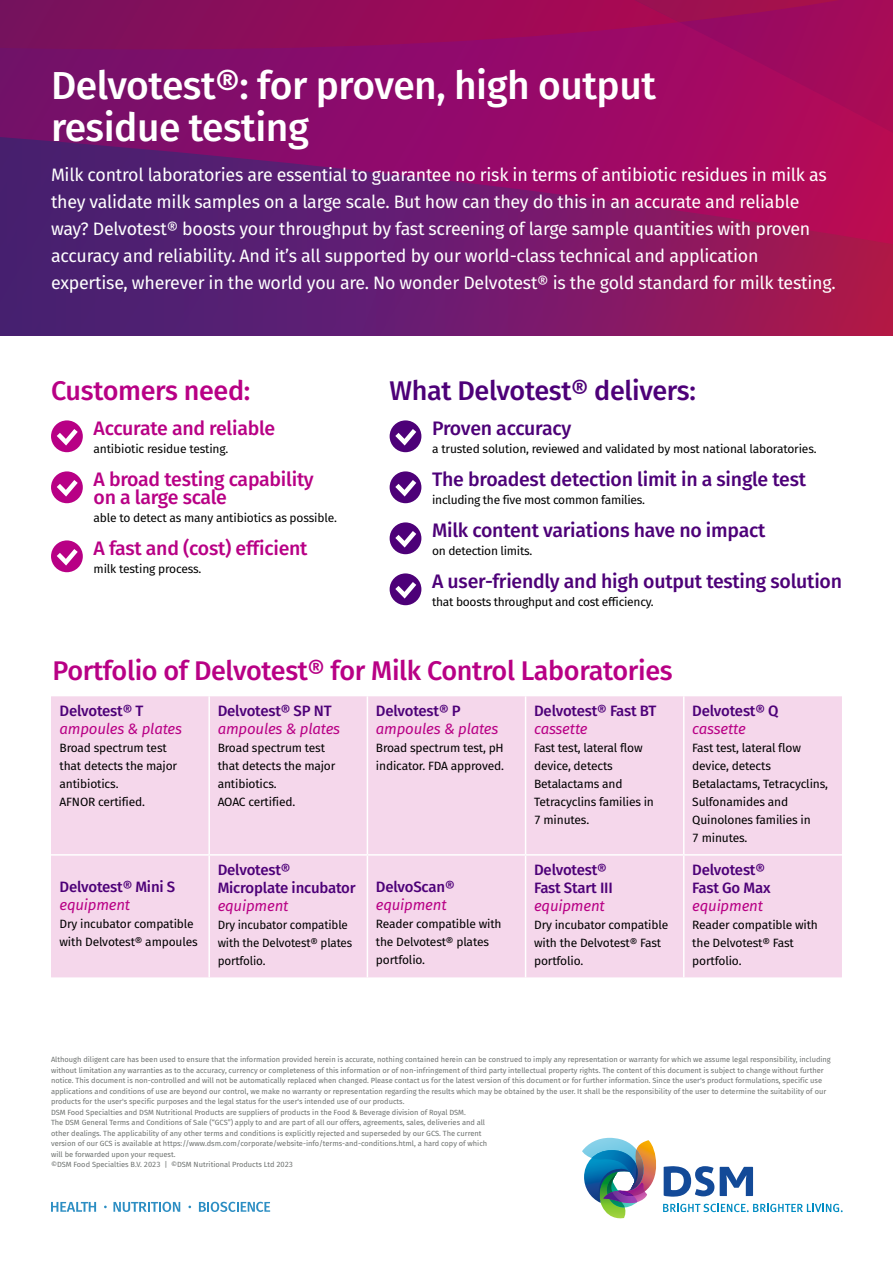
<style>
.page{position:relative;width:893px;height:1263px;background:#fff}
.page>*{position:absolute;margin:0;border:0;box-sizing:border-box;transform-origin:0 0}
.t1{font:500 39px/42px "Fira Sans";letter-spacing:-.015em;color:#fff}
.t2{font:500 27px "Fira Sans";letter-spacing:-.015em;color:#b80085}
.t3{font:500 27px "Fira Sans";letter-spacing:-.015em;color:#4d0078}
.t4{font:500 19.5px "Fira Sans";letter-spacing:-.015em;color:#4d0078}
.t5{font:500 19.5px/18px "Fira Sans";letter-spacing:-.015em;color:#b80085}
.t6{font:18px/27px "Fira Sans";letter-spacing:-.015em;color:#fff}
.t7{font:500 15px/18px "Fira Sans";letter-spacing:-.015em;color:#4d0078}
.t8{font:italic 15px "Fira Sans";letter-spacing:-.015em;color:#b80085}
.t9{font:12px/18px "Fira Sans";letter-spacing:-.015em;color:#000}
.t10{font:7.5px/10.5px "Fira Sans";letter-spacing:-.005em;color:#6f7371}
</style>
<div class="page">
<svg style="left:0;top:0;width:893px;height:336px;background:#821365"></svg>
<svg style="left:51px;top:420px;width:32px;height:32px"></svg>
<svg style="left:52px;top:424px;width:30px;height:25px"></svg>
<svg style="left:51px;top:471px;width:32px;height:32px"></svg>
<svg style="left:52px;top:475px;width:30px;height:25px"></svg>
<svg style="left:51px;top:540px;width:32px;height:32px"></svg>
<svg style="left:52px;top:544px;width:30px;height:25px"></svg>
<svg style="left:390px;top:420px;width:31px;height:32px"></svg>
<svg style="left:391px;top:424px;width:30px;height:25px"></svg>
<svg style="left:390px;top:471px;width:31px;height:32px"></svg>
<svg style="left:391px;top:475px;width:30px;height:25px"></svg>
<div style="left:390px;top:522px;width:31px;height:32px;background:#4d0078;border-radius:50%"></div>
<svg style="left:391px;top:526px;width:30px;height:25px"></svg>
<div style="left:390px;top:573px;width:31px;height:32px;background:#4d0078;border-radius:50%"></div>
<svg style="left:391px;top:577px;width:30px;height:25px"></svg>
<div style="left:51px;top:696px;width:791px;height:281px;background:#f5d7eb"></div>
<hr style="left:208px;top:696px;width:2px;height:158px;background:#fff">
<hr style="left:367px;top:696px;width:1px;height:158px;background:#fff">
<hr style="left:525px;top:696px;width:1px;height:158px;background:#fff">
<hr style="left:208px;top:856px;width:2px;height:121px;background:#fff">
<hr style="left:367px;top:856px;width:1px;height:121px;background:#fff">
<hr style="left:525px;top:856px;width:1px;height:121px;background:#fff">
<hr style="left:51px;top:854px;width:158px;height:2px;background:#fff">
<hr style="left:209px;top:854px;width:158px;height:2px;background:#fff">
<hr style="left:367px;top:854px;width:159px;height:2px;background:#fff">
<hr style="left:526px;top:854px;width:158px;height:2px;background:#fff">
<hr style="left:684px;top:854px;width:158px;height:2px;background:#fff">
<hr style="left:683px;top:696px;width:1px;height:158px;background:#fff">
<hr style="left:683px;top:856px;width:1px;height:121px;background:#fff">
<svg style="left:113px;top:1202px;width:63px;height:10px"></svg>
<svg style="left:51px;top:1202px;width:45px;height:10px"></svg>
<svg style="left:176px;top:1201px;width:95px;height:11px"></svg>
<svg style="left:582px;top:1137px;width:261px;height:82px"></svg>
<h1 class="t1" style="left:51px;top:62px;width:606px">Delvotest®: for proven, high output residue testing</h1>
<p class="t6" style="left:51px;top:161px;width:786px">Milk control laboratories are essential to guarantee no risk in terms of antibiotic residues in milk as they validate milk samples on a large scale. But how can they do this in an accurate and reliable way? Delvotest® boosts your throughput by fast screening of large sample quantities with proven accuracy and reliability. And it’s all supported by our world-class technical and application expertise, wherever in the world you are. No wonder Delvotest® is the gold standard for milk testing.</p>
<h2 class="t2" style="left:51px;top:369px;width:201px">Customers need:</h2>
<h3 class="t5" style="left:94px;top:418px;width:183px">Accurate and reliable</h3>
<h3 class="t9" style="left:94px;top:440px;width:136px">antibiotic residue testing.</h3>
<h3 class="t5" style="left:94px;top:469px;width:222px">A broad testing capability on a large scale</h3>
<h3 class="t9" style="left:94px;top:509px;width:245px">able to detect as many antibiotics as possible.</h3>
<h3 class="t5" style="left:94px;top:538px;width:216px">A fast and (cost) efficient</h3>
<h3 class="t9" style="left:94px;top:560px;width:109px">milk testing process.</h3>
<h2 class="t3" style="left:390px;top:369px;width:308px">What Delvotest® delivers:</h2>
<h3 class="t4" style="left:432px;top:413px;width:141px">Proven accuracy</h3>
<h3 class="t9" style="left:432px;top:440px;width:386px">a trusted solution, reviewed and validated by most national laboratories.</h3>
<h3 class="t4" style="left:432px;top:464px;width:375px">The broadest detection limit in a single test</h3>
<h3 class="t9" style="left:432px;top:491px;width:214px">including the five most common families.</h3>
<h3 class="t4" style="left:432px;top:515px;width:335px">Milk content variations have no impact</h3>
<h3 class="t9" style="left:432px;top:542px;width:102px">on detection limits.</h3>
<h3 class="t4" style="left:432px;top:566px;width:411px">A user-friendly and high output testing solution</h3>
<h3 class="t9" style="left:432px;top:593px;width:223px">that boosts throughput and cost efficiency.</h3>
<h2 class="t2" style="left:53px;top:649px;width:622px">Portfolio of Delvotest® for Milk Control Laboratories</h2>
<h3 class="t7" style="left:60px;top:701px;width:85px">Delvotest® T</h3>
<h3 class="t8" style="left:60px;top:718px;width:124px">ampoules &amp; plates</h3>
<h3 class="t9" style="left:60px;top:739px;width:119px">Broad spectrum test that detects the major antibiotics.<br>AFNOR certified.</h3>
<h3 class="t7" style="left:218px;top:701px;width:116px">Delvotest® SP NT</h3>
<h3 class="t8" style="left:218px;top:718px;width:124px">ampoules &amp; plates</h3>
<h3 class="t9" style="left:218px;top:739px;width:119px">Broad spectrum test that detects the major antibiotics.<br>AOAC certified.</h3>
<h3 class="t7" style="left:376px;top:701px;width:86px">Delvotest® P</h3>
<h3 class="t8" style="left:376px;top:718px;width:124px">ampoules &amp; plates</h3>
<h3 class="t9" style="left:376px;top:739px;width:130px">Broad spectrum test, pH indicator. FDA approved.</h3>
<h3 class="t7" style="left:534px;top:701px;width:124px">Delvotest® Fast BT</h3>
<h3 class="t8" style="left:534px;top:718px;width:55px">cassette</h3>
<h3 class="t9" style="left:534px;top:739px;width:121px">Fast test, lateral flow device, detects<br>Betalactams and<br>Tetracyclins families in<br>7 minutes.</h3>
<h3 class="t7" style="left:60px;top:877px;width:117px">Delvotest® Mini S</h3>
<h3 class="t8" style="left:60px;top:894px;width:72px">equipment</h3>
<h3 class="t9" style="left:60px;top:915px;width:140px">Dry incubator compatible with Delvotest® ampoules</h3>
<h3 class="t7" style="left:218px;top:860px;width:140px">Delvotest®<br>Microplate incubator</h3>
<h3 class="t8" style="left:218px;top:894px;width:72px">equipment</h3>
<h3 class="t9" style="left:218px;top:915px;width:136px">Dry incubator compatible with the Delvotest® plates portfolio.</h3>
<h3 class="t7" style="left:376px;top:877px;width:80px">DelvoScan®</h3>
<h3 class="t8" style="left:376px;top:894px;width:72px">equipment</h3>
<h3 class="t9" style="left:376px;top:915px;width:127px">Reader compatible with the Delvotest® plates portfolio.</h3>
<h3 class="t7" style="left:534px;top:860px;width:80px">Delvotest®<br>Fast Start III</h3>
<h3 class="t8" style="left:534px;top:894px;width:72px">equipment</h3>
<h3 class="t9" style="left:534px;top:915px;width:136px">Dry incubator compatible with the Delvotest® Fast portfolio.</h3>
<h3 class="t7" style="left:692px;top:701px;width:88px">Delvotest® Q</h3>
<h3 class="t8" style="left:692px;top:718px;width:55px">cassette</h3>
<h3 class="t9" style="left:692px;top:739px;width:137px">Fast test, lateral flow device, detects<br>Betalactams, Tetracyclins,<br>Sulfonamides and<br>Quinolones families in<br>7 minutes.</h3>
<h3 class="t7" style="left:692px;top:860px;width:80px">Delvotest®<br>Fast Go Max</h3>
<h3 class="t8" style="left:692px;top:894px;width:72px">equipment</h3>
<h3 class="t9" style="left:692px;top:915px;width:127px">Reader compatible with the Delvotest® Fast portfolio.</h3>
<p class="t10" style="left:51px;top:1054px;width:781px">Although diligent care has been used to ensure that the information provided herein is accurate, nothing contained herein can be construed to imply any representation or warranty for which we assume legal responsibility, including without limitation any warranties as to the accuracy, currency or completeness of this information or of non-infringement of third party intellectual property rights. The content of this document is subject to change without further notice. This document is non-controlled and will not be automatically replaced when changed. Please contact us for the latest version of this document or for further information. Since the user's product formulations, specific use applications and conditions of use are beyond our control, we make no warranty or representation regarding the results which may be obtained by the user. It shall be the responsibility of the user to determine the suitability of our products for the user's specific purposes and the legal status for the user's intended use of our products.<br>DSM Food Specialties and DSM Nutritional Products are suppliers of products in the Food &amp; Beverage division of Royal DSM.<br>The DSM General Terms and Conditions of Sale (“GCS”) apply to and are part of all our offers, agreements, sales, deliveries and all<br>other dealings. The applicability of any other terms and conditions is explicitly rejected and superseded by our GCS. The current<br>version of our GCS is available at https://www.dsm.com/corporate/website-info/terms-and-conditions.html, a hard copy of which<br>will be forwarded upon your request.<br>©DSM Food Specialties B.V. 2023 | ©DSM Nutritional Products Ltd 2023</p>
</div>
